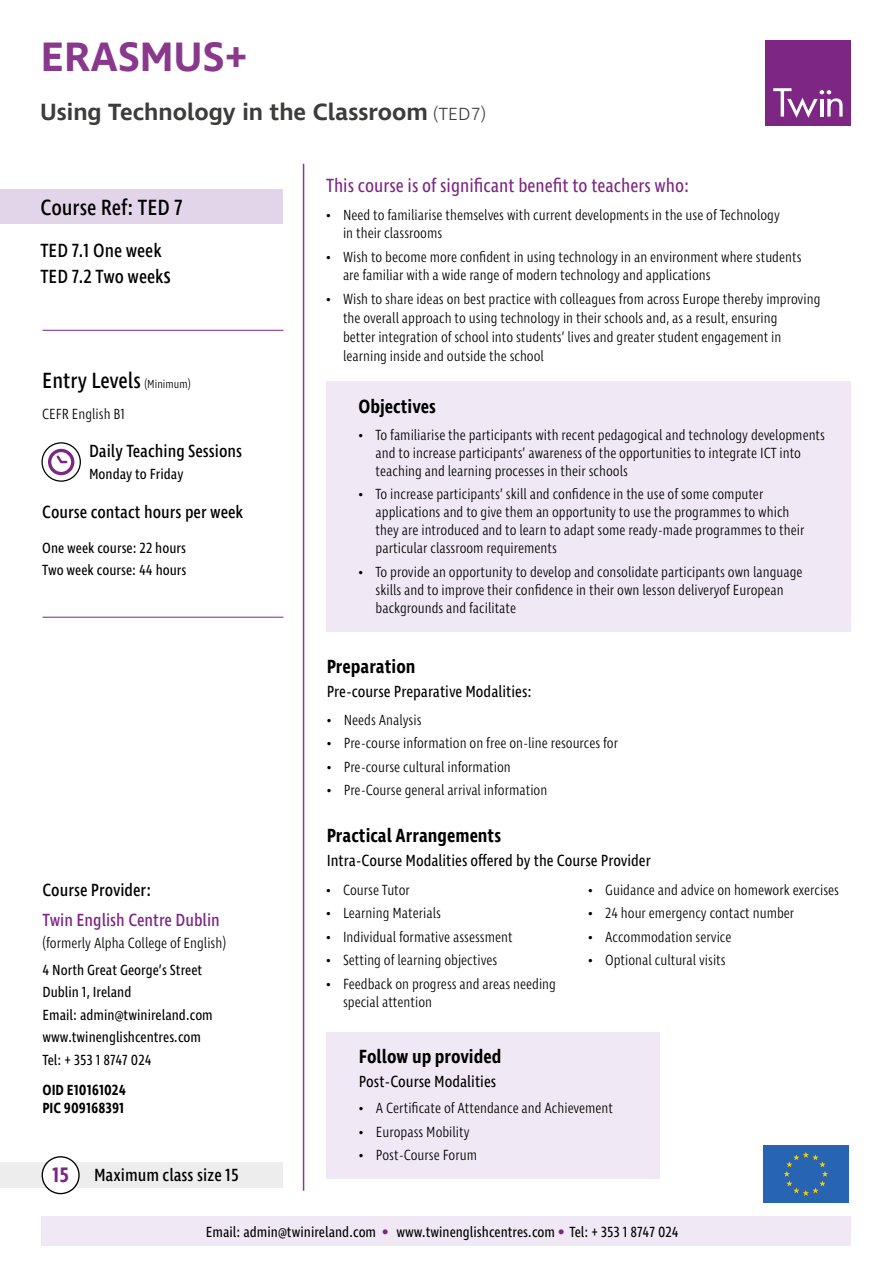
<style>
.page{position:relative;width:893px;height:1263px;background:#fff}
.page>*{position:absolute;margin:0;border:0;box-sizing:border-box;transform-origin:0 0}
.t1{font:600 42px "Ingra";color:#89398c}
.t2{font:600 24px "Ingra";color:#3c3c3b}
.t3{font:22.5px "Ingra Cd";color:#000}
.t4{font:600 19.5px "Ingra Cd";color:#000}
.t5{font:19.5px "Ingra Cd";color:#7d2683}
.t6{font:19.5px/25.2px "Ingra Cd";color:#000}
.t7{font:18px "Ingra Cd";color:#000}
.t8{font:18px "Ingra Cd";color:#7d2683}
.t9{font:16.5px "Ingra Cd";color:#000}
.t10{font:300 15px/18px "Ingra Cd";color:#000}
.t11{font:15px/22.5px "Ingra Cd";color:#000}
.t12{font:600 15px/18px "Ingra Cd";color:#000}
.s1{font-weight:300;font-size:18px}
.s2{font-size:22.5px}
.s3{font-weight:300;font-size:12px}
.s4{font-weight:600;font-size:21.45px;color:#7d2683}
.s5{font-size:21px;color:#7d2683}
</style>
<div class="page">
<div style="left:326px;top:382px;width:524px;height:250px;background:#f0e9f5"></div>
<div style="left:0;top:189px;width:283px;height:34px;background:#e2d4e9"></div>
<div style="left:763px;top:1145px;width:86px;height:58px;background:#2765b2"></div>
<svg style="left:784px;top:1152px;width:44px;height:44px"></svg>
<div style="left:41px;top:442px;width:40px;height:40px;border:1px solid #000;border-radius:50%"></div>
<svg style="left:48px;top:449px;width:26px;height:26px"></svg>
<div style="left:765px;top:40px;width:85px;height:85px;background:#7d2683"></div>
<svg style="left:773px;top:88px;width:70px;height:30px"></svg>
<hr style="left:820px;top:99px;width:3px;height:18px;background:#fff">
<hr style="left:43px;top:330px;width:240px;height:1px;background:#7d2683">
<hr style="left:43px;top:617px;width:240px;height:1px;background:#7d2683">
<div style="left:41px;top:1216px;width:809px;height:30px;background:#f0e9f5"></div>
<div style="left:0;top:1162px;width:283px;height:26px;background:#ededed"></div>
<div style="left:42px;top:1157px;width:37px;height:36px;background:#fff;border-radius:50%"></div>
<div style="left:42px;top:1156px;width:38px;height:38px;border:1px solid #000;border-radius:50%"></div>
<div style="left:326px;top:1032px;width:333px;height:147px;background:#f0e9f5"></div>
<hr style="left:303px;top:164px;width:1px;height:1027px;background:#89398c">
<h1 class="t1" style="left:41px;top:31px;width:209px">ERASMUS+</h1>
<h2 class="t2" style="left:40px;top:97px;width:448px">Using Technology in the Classroom <span class="s1">(TED7)</span></h2>
<h3 class="t3" style="left:40px;top:193px;width:144px">Course Ref: TED 7</h3>
<h3 class="t6" style="left:40px;top:239px;width:132px">TED 7.1 One week<br>TED 7.2 Two week<span class="s2">s</span></h3>
<h3 class="t3" style="left:42px;top:366px;width:150px">Entry Levels <span class="s3">(Minimum)</span></h3>
<p class="t10" style="left:42px;top:405px;width:84px">CEFR English B1</p>
<p class="t7" style="left:89px;top:440px;width:155px">Daily Teaching Sessions</p>
<p class="t11" style="left:89px;top:464px;width:96px">Monday to Friday</p>
<p class="t7" style="left:42px;top:501px;width:203px">Course contact hours per week</p>
<p class="t11" style="left:42px;top:538px;width:146px;line-height:21.6px">One week course: 22 hours<br>Two week course: 44 hours</p>
<p class="t7" style="left:43px;top:879px;width:110px">Course Provider:</p>
<p class="t8" style="left:43px;top:909px;width:179px">Twin English Centre Dublin</p>
<p class="t10" style="left:43px;top:935px;width:185px">(formerly Alpha College of English)</p>
<p class="t11" style="left:43px;top:959px;width:172px">4 North Great George’s Street<br>Dublin 1, Ireland<br>Email: admin@twinireland.com www.twinenglishcentres.com<br>Tel: + 353 1 8747 024</p>
<p class="t12" style="left:43px;top:1082px;width:85px">OID E10161024<br>PIC 909168391</p>
<p class="t7" style="left:52px;top:1164px;width:188px"><span class="s4">15</span> Maximum class size 15</p>
<h3 class="t5" style="left:326px;top:174px;width:365px">This course is of significant benefit to teachers who:</h3>
<p class="t10" style="left:343px;top:207px;width:438px;text-indent:-17px">• Need to familiarise themselves with current developments in the use of Technology in their classrooms</p>
<p class="t10" style="left:343px;top:249px;width:460px;text-indent:-17px">• Wish to become more confident in using technology in an environment where students are familiar with a wide range of modern technology and applications</p>
<p class="t10" style="left:343px;top:291px;width:479px;line-height:18.8px;text-indent:-17px">• Wish to share ideas on best practice with colleagues from across Europe thereby improving the overall approach to using technology in their schools and, as a result, ensuring<br>better integration of school into students’ lives and greater student engagement in learning inside and outside the school</p>
<h3 class="t4" style="left:359px;top:394px;width:79px">Objectives</h3>
<p class="t10" style="left:376px;top:426px;width:451px;text-indent:-17px">• To familiarise the participants with recent pedagogical and technology developments and to increase participants’ awareness of the opportunities to integrate ICT into teaching and learning processes in their schools</p>
<p class="t10" style="left:376px;top:486px;width:430px;text-indent:-17px">• To increase participants’ skill and confidence in the use of some computer applications and to give them an opportunity to use the programmes to which they are introduced and to learn to adapt some ready-made programmes to their particular classroom requirements</p>
<p class="t10" style="left:376px;top:563px;width:428px;text-indent:-17px">• To provide an opportunity to develop and consolidate participants own language skills and to improve their confidence in their own lesson deliveryof European backgrounds and facilitate</p>
<h3 class="t4" style="left:327px;top:654px;width:90px">Preparation</h3>
<p class="t9" style="left:327px;top:681px;width:207px">Pre-course Preparative Modalities:</p>
<p class="t10" style="left:327px;top:711px;width:96px">• Needs Analysis</p>
<p class="t10" style="left:327px;top:735px;width:293px">• Pre-course information on free on-line resources for</p>
<p class="t10" style="left:327px;top:758px;width:186px">• Pre-course cultural information</p>
<p class="t10" style="left:327px;top:782px;width:222px">• Pre-Course general arrival information</p>
<h3 class="t4" style="left:327px;top:823px;width:176px">Practical Arrangements</h3>
<p class="t9" style="left:327px;top:850px;width:326px">Intra-Course Modalities offered by the Course Provider</p>
<p class="t10" style="left:326px;top:881px;width:86px">• Course Tutor</p>
<p class="t10" style="left:326px;top:905px;width:116px">• Learning Materials</p>
<p class="t10" style="left:326px;top:929px;width:188px">• Individual formative assessment</p>
<p class="t10" style="left:326px;top:952px;width:173px">• Setting of learning objectives</p>
<p class="t10" style="left:343px;top:976px;width:214px;text-indent:-17px">• Feedback on progress and areas needing special attention</p>
<p class="t10" style="left:588px;top:881px;width:252px">• Guidance and advice on homework exercises</p>
<p class="t10" style="left:588px;top:905px;width:208px">• 24 hour emergency contact number</p>
<p class="t10" style="left:588px;top:929px;width:145px">• Accommodation service</p>
<p class="t10" style="left:588px;top:952px;width:139px">• Optional cultural visits</p>
<h3 class="t4" style="left:359px;top:1044px;width:144px">Follow up provided</h3>
<p class="t9" style="left:359px;top:1071px;width:139px">Post-Course Modalities</p>
<p class="t10" style="left:359px;top:1100px;width:256px">• A Certificate of Attendance and Achievement</p>
<p class="t10" style="left:359px;top:1123px;width:112px">• Europass Mobility</p>
<p class="t10" style="left:359px;top:1147px;width:120px">• Post-Course Forum</p>
<p class="t11" style="left:206px;top:1221px;width:474px">Email: admin@twinireland.com <span class="s5">•</span> www.twinenglishcentres.com <span class="s5">•</span> Tel: + 353 1 8747 024</p>
</div>
